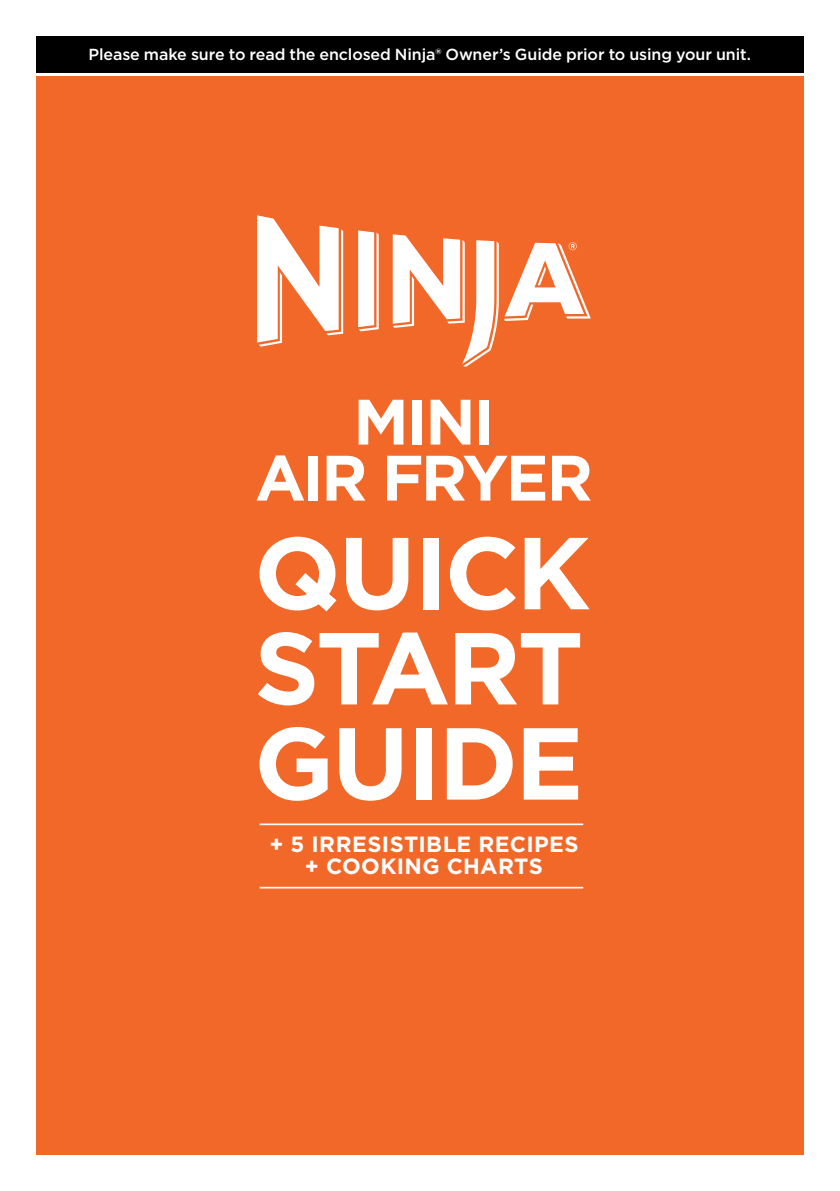
<style>
.page{position:relative;width:840px;height:1191px;background:#fff}
.page>*{position:absolute;margin:0;border:0;box-sizing:border-box;transform-origin:0 0}
.t1{font:700 102px/95.2px "Gotham";letter-spacing:-.03em;color:#fff;text-align:justify}
.t2{font:700 64px/56px "Gotham";letter-spacing:-.04em;color:#fff;text-align:center}
.t3{font:700 22px/22px "Gotham";letter-spacing:.02em;color:#fff;text-align:center}
.t4{font:500 16px "Gotham";letter-spacing:-.01em;color:#fff}
</style>
<div class="page">
<div style="left:36px;top:77px;width:767px;height:1078px;background:#f26829"></div>
<div style="left:36px;top:36px;width:767px;height:36px;background:#000"></div>
<hr style="left:259px;top:823px;width:324px;height:2px;background:#fff">
<hr style="left:259px;top:886px;width:324px;height:2px;background:#fff">
<svg style="left:257px;top:215px;width:86px;height:132px"></svg>
<svg style="left:358px;top:230px;width:20px;height:101px;background:#fce6dc"></svg>
<svg style="left:392px;top:234px;width:106px;height:133px"></svg>
<svg style="left:504px;top:242px;width:86px;height:79px"></svg>
<p class="t4" style="left:89px;top:44px;width:663px">Please make sure to read the enclosed Ninja® Owner’s Guide prior to using your unit.</p>
<h2 class="t2" style="left:255px;top:393px;width:339px">MINI<br>AIR FRYER</h2>
<h1 class="t1" style="left:254px;top:525px;width:338px">QUICK START GUIDE</h1>
<h3 class="t3" style="left:269px;top:833px;width:310px">+ 5 IRRESISTIBLE RECIPES + COOKING CHARTS</h3>
</div>
